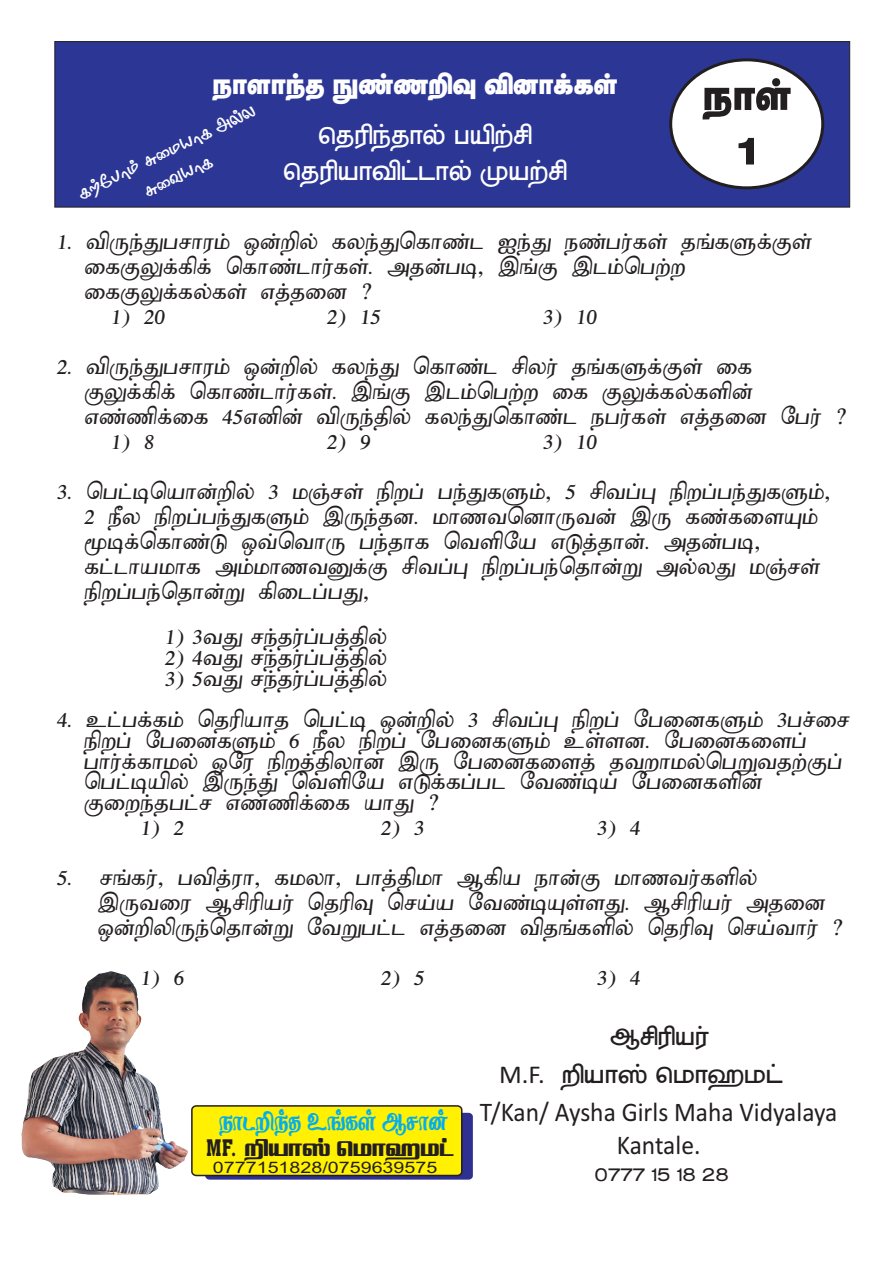
<style>
.page{position:relative;width:893px;height:1263px;background:#fff}
.page>*{position:absolute;margin:0;border:0;box-sizing:border-box;transform-origin:0 0}
.t1{font:54.6px/54.6px "NC Kavithajiny";color:#231f20;text-align:center}
.t2{font:36px/36px "NC Mani";color:#fff;text-align:center}
.t3{font:36px "NC Kavithajiny";color:#fff}
.t4{font:35.4px "NC Vemalan";color:#00aeef;scale:.73 1}
.t5{font:34.35px "NC Mani";color:#231f20}
.t6{font:32.55px "NC Tharsha";color:#231f20;scale:.85 1}
.t7{font:27px/33px "Calibri";color:#231f20;text-align:center;scale:.94 1}
.t8{font:27px "NC Gana";color:#fff}
.t9{font:27px "NC Mani";color:#231f20;scale:.94 1}
.t10{font:24px/24.9px "NG Ganapathi";color:#231f20}
.t11{font:15.9px "Arial";color:#231f20;scale:1.24 1}
.s1{font-family:"Aachen BT";font-size:22.5px}
.s2{font-family:"Calibri";font-size:25.65px}
</style>
<div class="page">
<div style="left:55px;top:41px;width:795px;height:166px;background:#2c3695"></div>
<div style="left:669px;top:58px;width:155px;height:131px;background:#fff;border:3px solid #231f20;border-radius:50%"></div>
<img style="left:21px;top:984px;width:167px;height:211px">
<div style="left:205px;top:1113px;width:268px;height:66px;background:linear-gradient(to right,#2e3092,#2e3092);border-radius:4px"></div>
<div style="left:191px;top:1105px;width:271px;height:71px;background:#fff101;border:1px solid #231f20;border-radius:4px"></div>
<svg style="left:232px;top:109px;width:6px;height:6px"></svg>
<h2 class="t3" style="left:212px;top:67px;width:406px">ehshe;j Ez;zwpT tpdhf;fs;</h2>
<h2 class="t2" style="left:284px;top:118px;width:285px">njupe;jhy; gapw;rp njupahtpl;lhy; Kaw;rp</h2>
<p class="t8" style="left:72px;top:181px;width:196px;rotate:-26deg">f;gh; ia myy</p>
<p class="t8" style="left:83px;top:176px;width:136px;rotate:-26deg">wN kR k hf</p>
<p class="t8" style="left:139px;top:179px;width:75px;rotate:-26deg">Ritahf</p>
<h1 class="t1" style="left:703px;top:69px;width:90px">ehs;<br>1</h1>
<p class="t10" style="left:84px;top:231px;width:729px;text-indent:-27px">1. tpUe;Jgrhuk; xd;wpy; fye;Jnfhz;l Ie;J ez;gu;fs; jq;fSf;Fs; ifFYf;fpf; nfhz;lhu;fs;. mjd;gb&gt; ,q;F ,lk;ngw;w ifFYf;fy;fs; vj;jid ?</p>
<p class="t10" style="left:110px;top:305px;width:55px">1) 20</p>
<p class="t10" style="left:326px;top:305px;width:55px">2) 15</p>
<p class="t10" style="left:542px;top:305px;width:55px">3) 10</p>
<p class="t10" style="left:84px;top:355px;width:762px;text-indent:-27px">2. tpUe;Jgrhuk; xd;wpy; fye;J nfhz;l rpyu; jq;fSf;Fs; if<br>FYf;fpf; nfhz;lhu;fs;. ,q;F ,lk;ngw;w if FYf;fy;fspd; vz;zpf;if 45vdpd; tpUe;jpy; fye;Jnfhz;l egu;fs; vj;jid Ngu; ?</p>
<p class="t10" style="left:110px;top:430px;width:45px">1) 8</p>
<p class="t10" style="left:326px;top:430px;width:45px">2) 9</p>
<p class="t10" style="left:542px;top:430px;width:55px">3) 10</p>
<p class="t10" style="left:84px;top:480px;width:748px;text-indent:-27px">3. ngl;bnahd;wpy; 3 kQ;rs; epwg; ge;JfSk;&gt; 5 rptg;G epwg;ge;JfSk;&gt; 2 ePy epwg;ge;JfSk; ,Ue;jd. khztndhUtd; ,U fz;fisAk; %bf;nfhz;L xt;nthU ge;jhf ntspNa vLj;jhd;. mjd;gb&gt; fl;lhakhf mk;khztDf;F rptg;G epwg;ge;njhd;W my;yJ kQ;rs; epwg;ge;njhd;W fpilg;gJ&gt;</p>
<p class="t10" style="left:164px;top:626px;width:223px">1) 3tJ re;ju;g;gj;jpy;</p>
<p class="t10" style="left:164px;top:647px;width:223px">2) 4tJ re;ju;g;gj;jpy;</p>
<p class="t10" style="left:164px;top:667px;width:223px">3) 5tJ re;ju;g;gj;jpy;</p>
<p class="t10" style="left:83px;top:711px;width:767px;line-height:20.7px">cl;gf;fk; njupahj ngl;b xd;wpy; 3 rptg;G epwg; NgidfSk; 3gr;ir epwg; NgidfSk; 6 ePy epwg; NgidfSk; cs;sd. Ngidfisg; ghu;f;fhky; xNu epwj;jpyhd ,U Ngidfisj; jtwhky;ngWtjw;Fg; ngl;bapy; ,Ue;J ntspNa vLf;fg;gl Ntz;ba Ngidfspd; Fiwe;jgl;r vz;zpf;if ahJ ?</p>
<p class="t10" style="left:140px;top:816px;width:45px">1) 2</p>
<p class="t10" style="left:380px;top:816px;width:45px">2) 3</p>
<p class="t10" style="left:596px;top:816px;width:45px">3) 4</p>
<p class="t10" style="left:97px;top:866px;width:745px;text-indent:-41px">5. rq;fu;&gt; gtpj;uh&gt; fkyh&gt; ghj;jpkh Mfpa ehd;F khztu;fspy; ,Utiu Mrpupau; njupT nra;a Ntz;bAs;sJ. Mrpupau; mjid xd;wpypUe;njhd;W NtWgl;l vj;jid tpjq;fspy; njupT nra;thu; ?</p>
<p class="t10" style="left:140px;top:966px;width:45px">1) 6</p>
<p class="t10" style="left:380px;top:966px;width:45px">2) 5</p>
<p class="t10" style="left:596px;top:966px;width:45px">3) 4</p>
<p class="t10" style="left:56px;top:709px;width:17px">4.</p>
<h3 class="t4" style="left:219px;top:1104px;width:315px">ehlwpe;j cq;fs; Mrhd;</h3>
<h3 class="t6" style="left:206px;top:1131px;width:293px"><span class="s1">MF.</span> wpah]; nkh`kl;</h3>
<p class="t11" style="left:213px;top:1161px;width:182px">0777151828/0759639575</p>
<h3 class="t5" style="left:610px;top:1019px;width:100px">Mrpupau;</h3>
<h3 class="t5" style="left:499px;top:1058px;width:285px"><span class="s2">M.F.</span> wpah]; nkh`kl;</h3>
<p class="t7" style="left:480px;top:1098px;width:382px">T/Kan/ Aysha Girls Maha Vidyalaya<br>Kantale.</p>
<p class="t9" style="left:594px;top:1161px;width:144px">0777 15 18 28</p>
</div>
